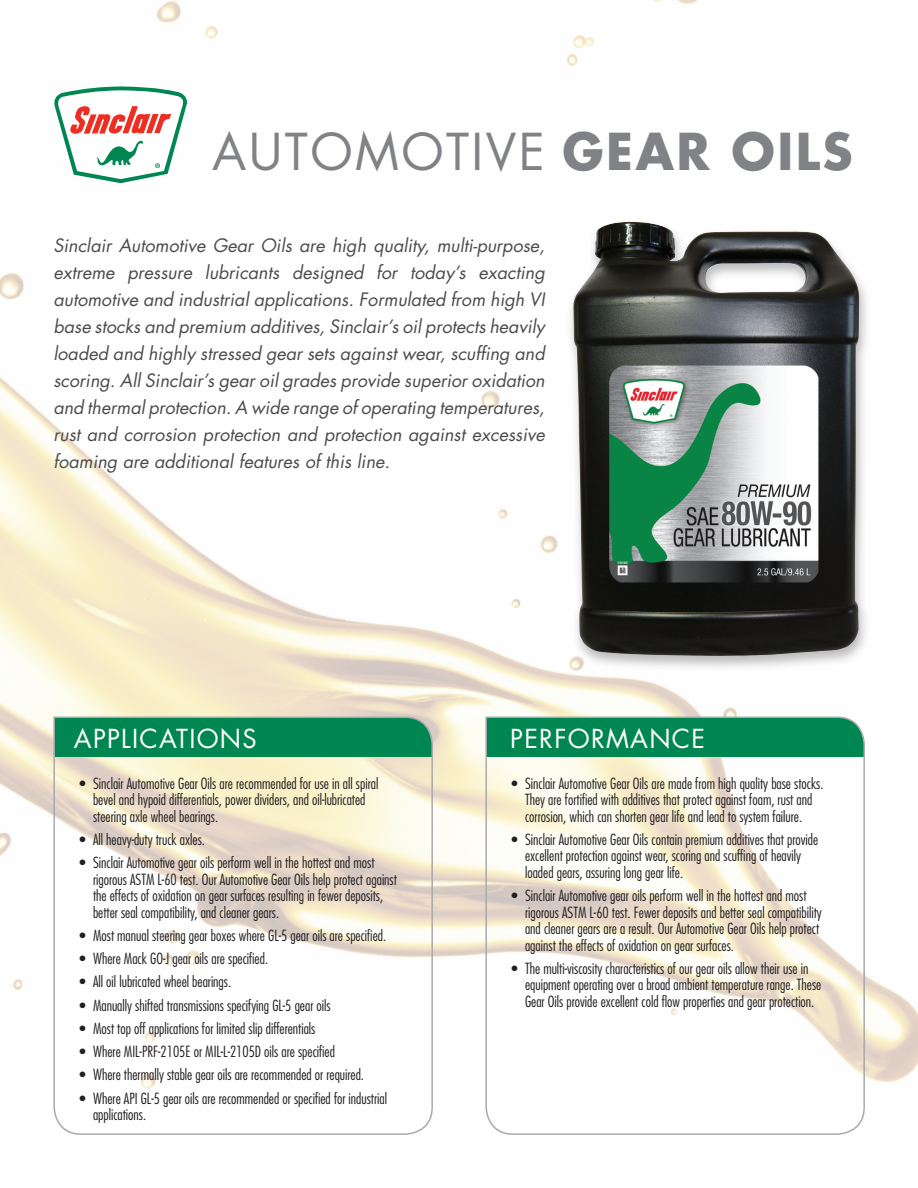
<style>
.page{position:relative;width:918px;height:1188px;background:#fff}
.page>*{position:absolute;margin:0;border:0;box-sizing:border-box;transform-origin:0 0}
.Specific_Fluid{font:49.5px "Futura Std";letter-spacing:.05em;color:#808285}
.t1{font:25.5px "Futura Std";letter-spacing:.05em;color:#fff}
.body{font:italic 18px/27px "Futura Std";color:#4b4c4d;text-align:justify}
.body-2{font:300 condensed 15px/16.5px "Futura";color:#231f20}
.s1{font-weight:700}
</style>
<div class="page">
<img style="left:120px;top:0;width:61px;height:184px">
<img style="left:205px;top:25px;width:112px;height:691px">
<img style="left:0;top:266px;width:248px;height:420px">
<img style="left:317px;top:390px;width:342px;height:326px">
<img style="left:869px;top:977px;width:49px;height:70px">
<img style="left:0;top:686px;width:287px;height:305px">
<img style="left:356px;top:685px;width:513px;height:362px">
<img style="left:866px;top:1047px;width:52px;height:35px">
<svg style="left:53px;top:716px;width:381px;height:419px"></svg>
<svg style="left:485px;top:716px;width:381px;height:419px"></svg>
<svg style="left:54px;top:86px;width:133px;height:97px"></svg>
<div style="left:566px;top:219px;width:305px;height:453px;background:#231f20;opacity:.3"></div>
<img style="left:573px;top:222px;width:286px;height:434px">
<p class="Specific_Fluid" style="left:212px;top:120px;width:642px">AUTOMOTIVE <span class="s1">GEAR OILS</span></p>
<p class="body" style="left:53px;top:232px;width:493px">Sinclair Automotive Gear Oils are high quality, multi-purpose, extreme pressure lubricants designed for today’s exacting automotive and industrial applications. Formulated from high VI base stocks and premium additives, Sinclair’s oil protects heavily loaded and highly stressed gear sets against wear, scuffing and scoring. All Sinclair’s gear oil grades provide superior oxidation and thermal protection. A wide range of operating temperatures, rust and corrosion protection and protection against excessive foaming are additional features of this line.</p>
<h1 class="t1" style="left:74px;top:722px;width:184px">APPLICATIONS</h1>
<h1 class="t1" style="left:510px;top:722px;width:196px">PERFORMANCE</h1>
<p class="body-2" style="left:93px;top:775px;width:287px;text-indent:-14px">• Sinclair Automotive Gear Oils are recommended for use in all spiral bevel and hypoid differentials, power dividers, and oil-lubricated steering axle wheel bearings.</p>
<p class="body-2" style="left:80px;top:831px;width:127px">• All heavy-duty truck axles.</p>
<p class="body-2" style="left:93px;top:854px;width:305px;text-indent:-14px">• Sinclair Automotive gear oils perform well in the hottest and most rigorous ASTM L-60 test. Our Automotive Gear Oils help protect against the effects of oxidation on gear surfaces resulting in fewer deposits, better seal compatibility, and cleaner gears.</p>
<p class="body-2" style="left:80px;top:927px;width:308px">• Most manual steering gear boxes where GL-5 gear oils are specified.</p>
<p class="body-2" style="left:80px;top:950px;width:190px">• Where Mack GO-J gear oils are specified.</p>
<p class="body-2" style="left:80px;top:974px;width:153px">• All oil lubricated wheel bearings.</p>
<p class="body-2" style="left:80px;top:997px;width:253px">• Manually shifted transmissions specifying GL-5 gear oils</p>
<p class="body-2" style="left:80px;top:1020px;width:237px">• Most top off applications for limited slip differentials</p>
<p class="body-2" style="left:80px;top:1043px;width:257px">• Where MIL-PRF-2105E or MIL-L-2105D oils are specified</p>
<p class="body-2" style="left:80px;top:1067px;width:286px">• Where thermally stable gear oils are recommended or required.</p>
<p class="body-2" style="left:93px;top:1090px;width:295px;text-indent:-14px">• Where API GL-5 gear oils are recommended or specified for industrial applications.</p>
<p class="body-2" style="left:512px;top:775px;width:314px;text-align:center">• Sinclair Automotive Gear Oils are made from high quality base stocks.<br>They are fortified with additives that protect against foam, rust and corrosion, which can shorten gear life and lead to system failure.</p>
<p class="body-2" style="left:525px;top:831px;width:295px;text-indent:-14px">• Sinclair Automotive Gear Oils contain premium additives that provide excellent protection against wear, scoring and scuffing of heavily loaded gears, assuring long gear life.</p>
<p class="body-2" style="left:525px;top:887px;width:298px;text-indent:-14px">• Sinclair Automotive gear oils perform well in the hottest and most rigorous ASTM L-60 test. Fewer deposits and better seal compatibility and cleaner gears are a result. Our Automotive Gear Oils help protect against the effects of oxidation on gear surfaces.</p>
<p class="body-2" style="left:525px;top:960px;width:298px;text-indent:-14px">• The multi-viscosity characteristics of our gear oils allow their use in equipment operating over a broad ambient temperature range. These<br>Gear Oils provide excellent cold flow properties and gear protection.</p>
</div>
